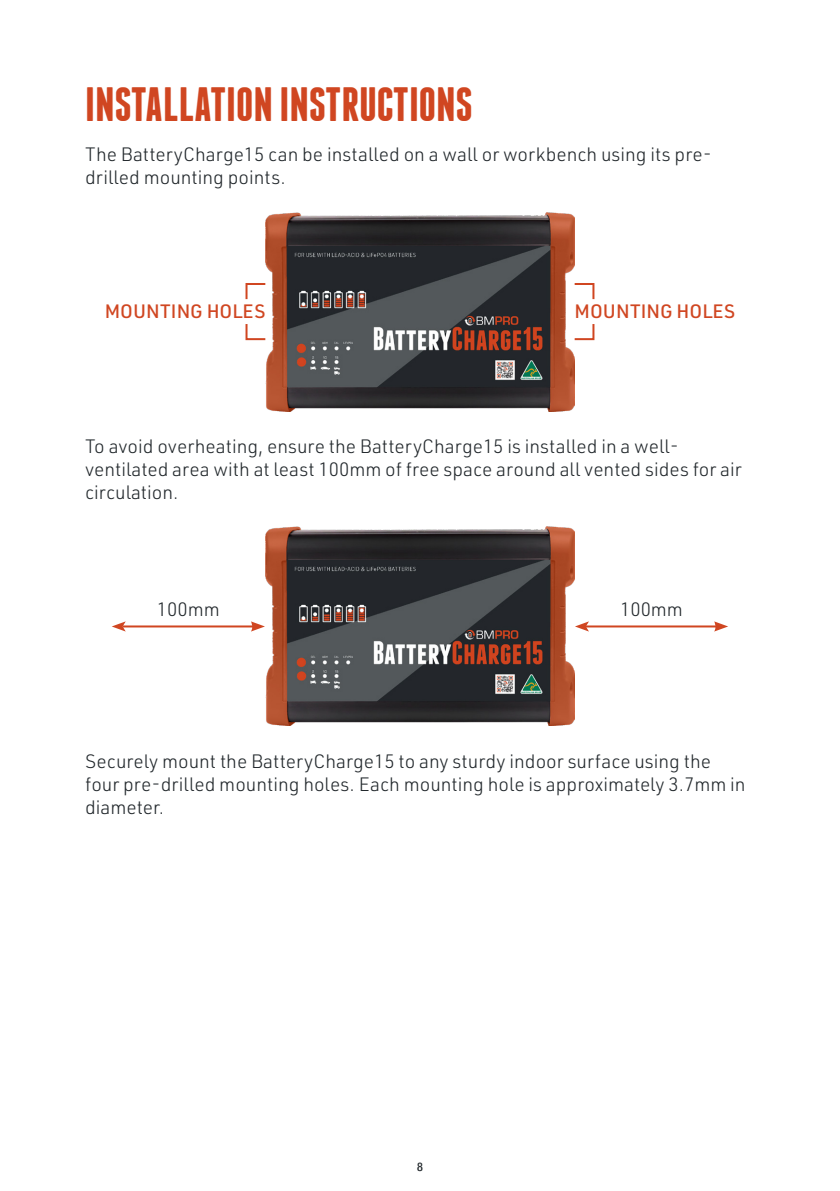
<style>
.page{position:relative;width:840px;height:1191px;background:#fff}
.page>*{position:absolute;margin:0;border:0;box-sizing:border-box;transform-origin:0 0}
.t1{font:700 48px "Franchise";color:#d04621}
.t2{font:300 19px/22.8px "URWDIN";color:#22282c}
.t3{font:500 19px "URWDIN";color:#d04621}
.t4{font:500 condensed 12px "Helvetica Neue LT";color:#22282c}
</style>
<div class="page">
<img style="left:265px;top:527px;width:309px;height:199px">
<hr style="left:123px;top:625px;width:131px;height:2px;background:#d04621">
<svg style="left:112px;top:621px;width:14px;height:10px"></svg>
<svg style="left:251px;top:621px;width:14px;height:10px"></svg>
<hr style="left:585px;top:625px;width:131px;height:2px;background:#d04621">
<svg style="left:575px;top:621px;width:13px;height:10px"></svg>
<svg style="left:713px;top:621px;width:14px;height:10px"></svg>
<img style="left:265px;top:212px;width:309px;height:199px">
<svg style="left:245px;top:322px;width:22px;height:19px"></svg>
<svg style="left:245px;top:282px;width:22px;height:19px"></svg>
<svg style="left:572px;top:322px;width:23px;height:19px"></svg>
<svg style="left:572px;top:282px;width:23px;height:19px"></svg>
<h1 class="t1" style="left:85px;top:82px;width:389px">INSTALLATION INSTRUCTIONS</h1>
<p class="t2" style="left:85px;top:142px;width:628px">The BatteryCharge15 can be installed on a wall or workbench using its pre&shy;drilled mounting points.</p>
<p class="t3" style="left:105px;top:299px;width:162px">MOUNTING HOLES</p>
<p class="t3" style="left:574px;top:299px;width:162px">MOUNTING HOLES</p>
<p class="t2" style="left:85px;top:434px;width:658px">To avoid overheating, ensure the BatteryCharge15 is installed in a well&shy;ventilated area with at least 100mm of free space around all vented sides for air circulation.</p>
<p class="t2" style="left:157px;top:597px;width:64px">100mm</p>
<p class="t2" style="left:619px;top:597px;width:64px">100mm</p>
<p class="t2" style="left:85px;top:749px;width:661px">Securely mount the BatteryCharge15 to any sturdy indoor surface using the four pre-drilled mounting holes. Each mounting hole is approximately 3.7mm in diameter.</p>
<p class="t4" style="left:417px;top:1159px;width:7px">8</p>
</div>
